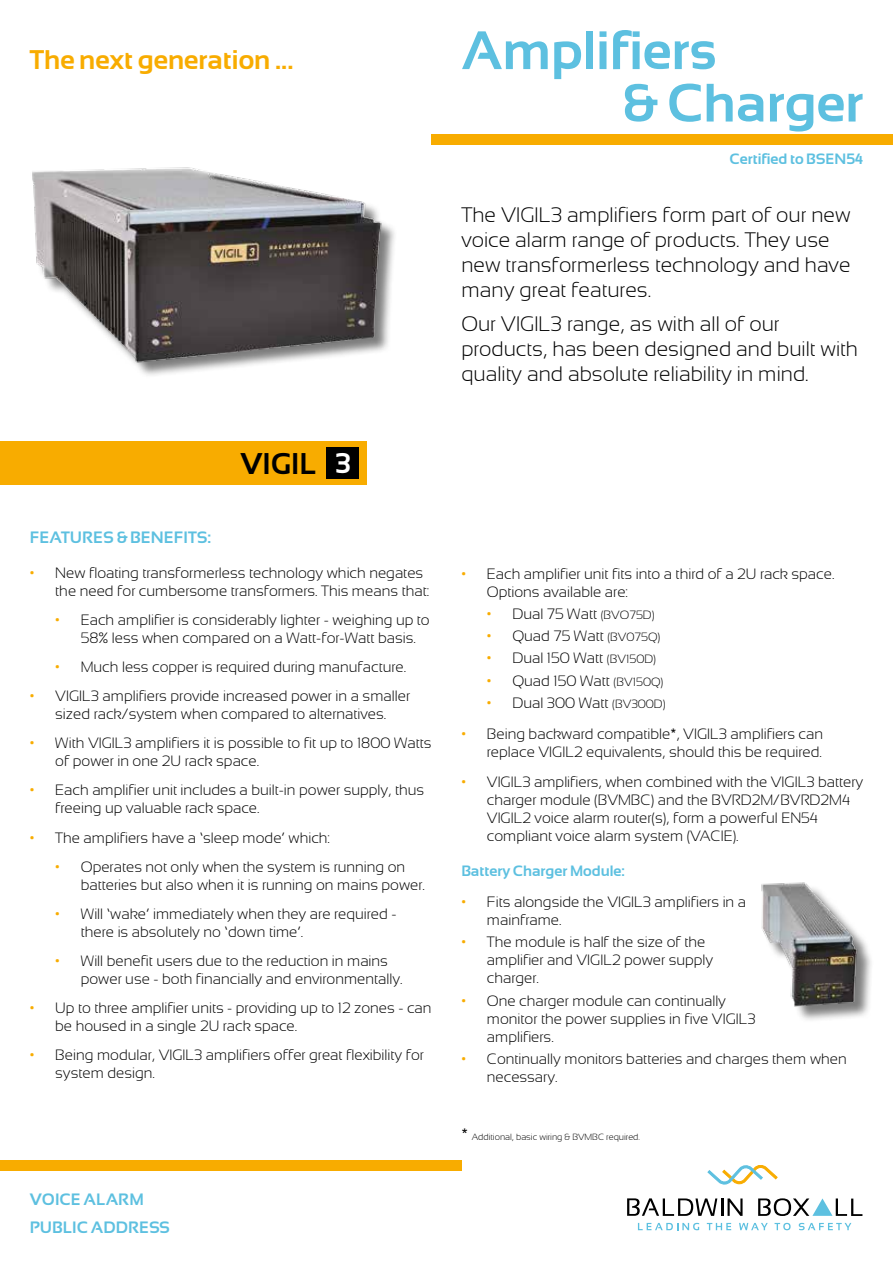
<style>
.page{position:relative;width:893px;height:1263px;background:#fff}
.page>*{position:absolute;margin:0;border:0;box-sizing:border-box;transform-origin:0 0}
.t1{font:700 54px/52.5px "Sansation";color:#5dc0e0}
.t2{font:700 30px "Sansation";color:#000}
.t3{font:700 27px "Sansation";color:#f8ac00}
.t4{font:300 21px/25.2px "Sansation";color:#000}
.t5{font:700 16.5px/28.3px "Sansation";color:#5dc0e0}
.t6{font:300 15px/18px "Sansation";color:#000}
.t7{font:700 15px "Sansation";color:#5dc0e0}
.t8{font:300 9px "Sansation";color:#000}
.s1{font-size:28.5px;color:#fff}
.s2{color:#f8ac00}
.s3{font-size:12px}
.s4{font-size:16.5px}
</style>
<div class="page">
<svg style="left:638px;top:1223px;width:61px;height:7px"></svg>
<svg style="left:707px;top:1223px;width:24px;height:7px"></svg>
<svg style="left:739px;top:1223px;width:29px;height:7px"></svg>
<svg style="left:774px;top:1223px;width:17px;height:7px"></svg>
<svg style="left:799px;top:1223px;width:52px;height:7px"></svg>
<svg style="left:707px;top:1165px;width:71px;height:19px"></svg>
<svg style="left:627px;top:1198px;width:90px;height:18px"></svg>
<hr style="left:721px;top:1198px;width:3px;height:18px;background:#000">
<svg style="left:727px;top:1198px;width:16px;height:18px"></svg>
<svg style="left:758px;top:1198px;width:104px;height:18px"></svg>
<div style="left:0;top:1160px;width:461px;height:11px;background:#f8ac00"></div>
<div style="left:432px;top:135px;width:461px;height:10px;background:#f8ac00"></div>
<div style="left:0;top:441px;width:367px;height:44px;background:#f8ac00"></div>
<div style="left:326px;top:447px;width:33px;height:32px;background:#000"></div>
<img style="left:32px;top:167px;width:363px;height:208px">
<div style="left:765px;top:885px;width:109px;height:138px;background:#000;opacity:.51"></div>
<img style="left:761px;top:882px;width:102px;height:126px">
<h3 class="t3" style="left:30px;top:45px;width:265px">The next generation ...</h3>
<h2 class="t2" style="left:240px;top:447px;width:112px">VIGIL <span class="s1">3</span></h2>
<p class="t5" style="left:30px;top:523px;width:183px">FEATURES &amp; BENEFITS:</p>
<p class="t6" style="left:55px;top:564px;width:376px;text-indent:-26px"><span class="s2">•</span> New floating transformerless technology which negates the need for cumbersome transformers. This means that:</p>
<p class="t6" style="left:81px;top:611px;width:350px;text-indent:-26px"><span class="s2">•</span> Each amplifier is considerably lighter - weighing up to<br>58% less when compared on a Watt-for-Watt basis.</p>
<p class="t6" style="left:55px;top:658px;width:352px"><span class="s2">•</span> Much less copper is required during manufacture.</p>
<p class="t6" style="left:30px;top:687px;width:382px;text-align:center"><span class="s2">•</span> VIGIL3 amplifiers provide increased power in a smaller sized rack/system when compared to alternatives.</p>
<p class="t6" style="left:55px;top:734px;width:378px;text-indent:-26px"><span class="s2">•</span> With VIGIL3 amplifiers it is possible to fit up to 1800 Watts of power in one 2U rack space.</p>
<p class="t6" style="left:55px;top:781px;width:370px;text-indent:-26px"><span class="s2">•</span> Each amplifier unit includes a built-in power supply, thus freeing up valuable rack space.</p>
<p class="t6" style="left:30px;top:828px;width:302px"><span class="s2">•</span> The amplifiers have a ‘sleep mode’ which:</p>
<p class="t6" style="left:81px;top:857px;width:346px;text-indent:-26px"><span class="s2">•</span> Operates not only when the system is running on batteries but also when it is running on mains power.</p>
<p class="t6" style="left:81px;top:904px;width:317px;text-indent:-26px"><span class="s2">•</span> Will ‘wake’ immediately when they are required - there is absolutely no ‘down time’.</p>
<p class="t6" style="left:81px;top:951px;width:323px;text-indent:-26px"><span class="s2">•</span> Will benefit users due to the reduction in mains power use - both financially and environmentally.</p>
<p class="t6" style="left:55px;top:999px;width:378px;text-indent:-26px"><span class="s2">•</span> Up to three amplifier units - providing up to 12 zones - can be housed in a single 2U rack space.</p>
<p class="t6" style="left:55px;top:1046px;width:370px;text-indent:-26px"><span class="s2">•</span> Being modular, VIGIL3 amplifiers offer great flexibility for system design.</p>
<p class="t5" style="left:30px;top:1185px;width:141px">VOICE ALARM<br>PUBLIC ADDRESS</p>
<h1 class="t1" style="left:622px;top:24px;width:242px;text-indent:-161px">Amplifiers<br>&amp; Charger</h1>
<p class="t7" style="left:730px;top:150px;width:135px">Certified to BSEN54</p>
<h3 class="t4" style="left:461px;top:202px;width:391px">The VIGIL3 amplifiers form part of our new voice alarm range of products. They use new transformerless technology and have many great features.</h3>
<h3 class="t4" style="left:461px;top:311px;width:398px">Our VIGIL3 range, as with all of our products, has been designed and built with quality and absolute reliability in mind.</h3>
<p class="t6" style="left:487px;top:564px;width:349px;text-indent:-26px"><span class="s2">•</span> Each amplifier unit fits into a third of a 2U rack space.<br>Options available are:</p>
<p class="t6" style="left:487px;top:605px;width:169px"><span class="s2">•</span> Dual 75 Watt <span class="s3">(BVO75D)</span></p>
<p class="t6" style="left:487px;top:627px;width:175px"><span class="s2">•</span> Quad 75 Watt <span class="s3">(BV075Q)</span></p>
<p class="t6" style="left:487px;top:649px;width:171px"><span class="s2">•</span> Dual 150 Watt <span class="s3">(BV150D)</span></p>
<p class="t6" style="left:487px;top:671px;width:178px"><span class="s2">•</span> Quad 150 Watt <span class="s3">(BV150Q)</span></p>
<p class="t6" style="left:487px;top:694px;width:180px"><span class="s2">•</span> Dual 300 Watt <span class="s3">(BV300D)</span></p>
<p class="t6" style="left:461px;top:724px;width:363px;text-align:right"><span class="s2">•</span> Being backward compatible*, VIGIL3 amplifiers can replace VIGIL2 equivalents, should this be required.</p>
<p class="t6" style="left:487px;top:773px;width:378px;text-indent:-26px"><span class="s2">•</span> VIGIL3 amplifiers, when combined with the VIGIL3 battery charger module (BVMBC) and the BVRD2M/BVRD2M4<br>VIGIL2 voice alarm router(s), form a powerful EN54 compliant voice alarm system (VACIE).</p>
<p class="t7" style="left:461px;top:863px;width:165px">Battery Charger Module:</p>
<p class="t6" style="left:487px;top:893px;width:261px;text-indent:-26px"><span class="s2">•</span> Fits alongside the VIGIL3 amplifiers in a mainframe.</p>
<p class="t6" style="left:487px;top:933px;width:228px;text-indent:-26px"><span class="s2">•</span> The module is half the size of the amplifier and VIGIL2 power supply charger.</p>
<p class="t6" style="left:487px;top:991px;width:270px;text-indent:-26px"><span class="s2">•</span> One charger module can continually monitor the power supplies in five VIGIL3 amplifiers.</p>
<p class="t6" style="left:487px;top:1050px;width:361px;text-indent:-26px"><span class="s2">•</span> Continually monitors batteries and charges them when necessary.</p>
<p class="t8" style="left:461px;top:1132px;width:180px"><span class="s4">*</span> Additional, basic wiring &amp; BVMBC required.</p>
</div>
